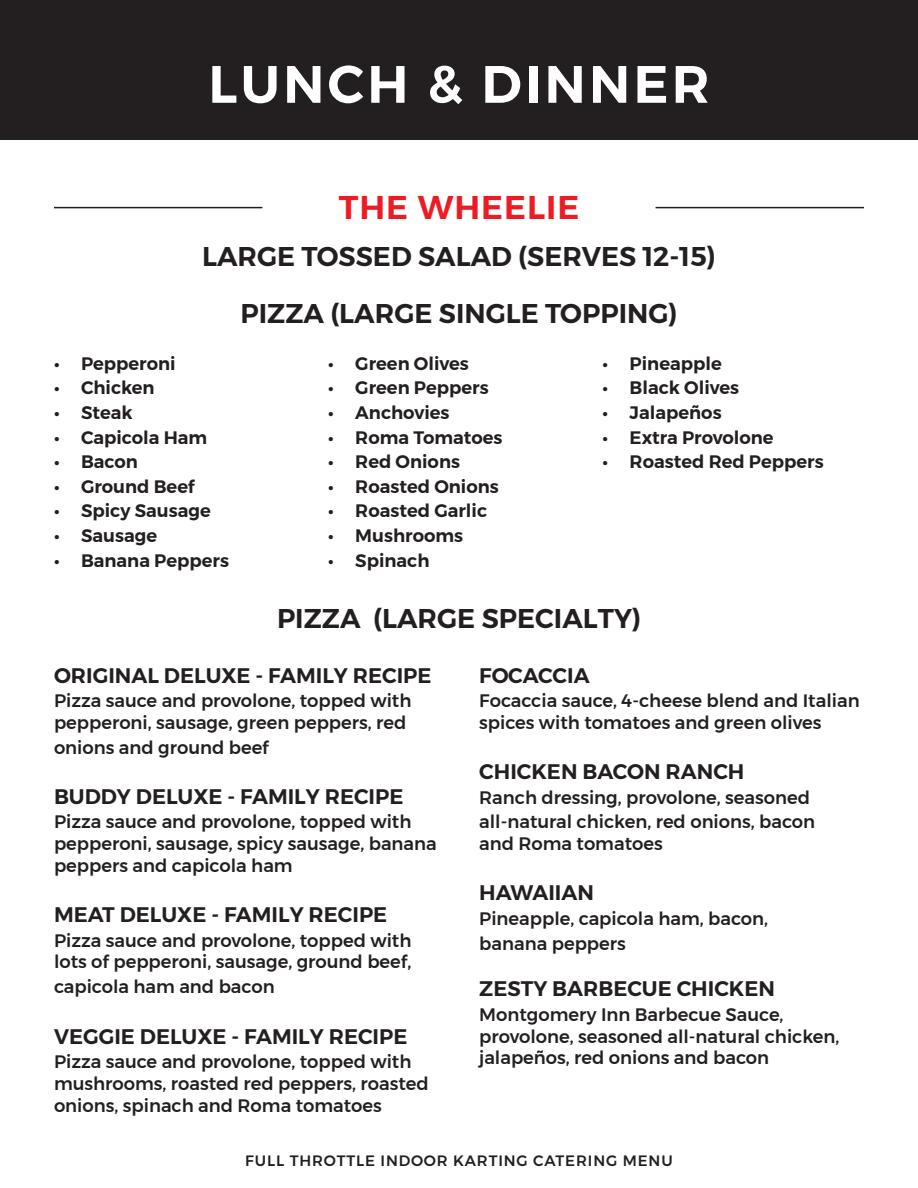
<style>
.page{position:relative;width:918px;height:1188px;background:#fff}
.page>*{position:absolute;margin:0;border:0;box-sizing:border-box;transform-origin:0 0}
.t1{font:600 52.5px "Montserrat";letter-spacing:.06em;color:#fff}
.t2{font:600 32.7px "Montserrat";letter-spacing:.03em;color:#ed1c24}
.t3{font:600 27px "Montserrat";color:#231f20}
.t4{font:600 21px "Montserrat";color:#231f20}
.t5{font:500 18px/21.6px "Montserrat";color:#231f20}
.t6{font:600 18px "Montserrat";color:#231f20}
.t7{font:500 15px "Montserrat";letter-spacing:.06em;color:#231f20}
</style>
<div class="page">
<div style="left:0;top:0;width:918px;height:140px;background:#231f20"></div>
<hr style="left:656px;top:207px;width:208px;height:1px;background:#231f20">
<hr style="left:54px;top:207px;width:208px;height:1px;background:#231f20">
<p class="t1" style="left:208px;top:43px;width:503px">LUNCH &amp; DINNER</p>
<p class="t2" style="left:339px;top:181px;width:242px">THE WHEELIE</p>
<p class="t3" style="left:202px;top:235px;width:515px">LARGE TOSSED SALAD (SERVES 12-15)</p>
<p class="t3" style="left:240px;top:292px;width:439px">PIZZA (LARGE SINGLE TOPPING)</p>
<p class="t6" style="left:54px;top:349px;width:123px">• Pepperoni</p>
<p class="t6" style="left:54px;top:374px;width:102px">• Chicken</p>
<p class="t6" style="left:54px;top:398px;width:80px">• Steak</p>
<p class="t6" style="left:54px;top:423px;width:155px">• Capicola Ham</p>
<p class="t6" style="left:54px;top:448px;width:85px">• Bacon</p>
<p class="t6" style="left:54px;top:472px;width:142px">• Ground Beef</p>
<p class="t6" style="left:54px;top:497px;width:158px">• Spicy Sausage</p>
<p class="t6" style="left:54px;top:521px;width:105px">• Sausage</p>
<p class="t6" style="left:54px;top:546px;width:177px">• Banana Peppers</p>
<p class="t6" style="left:328px;top:349px;width:142px">• Green Olives</p>
<p class="t6" style="left:328px;top:374px;width:162px">• Green Peppers</p>
<p class="t6" style="left:328px;top:398px;width:123px">• Anchovies</p>
<p class="t6" style="left:328px;top:423px;width:176px">• Roma Tomatoes</p>
<p class="t6" style="left:328px;top:448px;width:133px">• Red Onions</p>
<p class="t6" style="left:328px;top:472px;width:172px">• Roasted Onions</p>
<p class="t6" style="left:328px;top:497px;width:160px">• Roasted Garlic</p>
<p class="t6" style="left:328px;top:521px;width:136px">• Mushrooms</p>
<p class="t6" style="left:328px;top:546px;width:103px">• Spinach</p>
<p class="t6" style="left:603px;top:349px;width:121px">• Pineapple</p>
<p class="t6" style="left:603px;top:374px;width:138px">• Black Olives</p>
<p class="t6" style="left:603px;top:398px;width:121px">• Jalapeños</p>
<p class="t6" style="left:603px;top:423px;width:173px">• Extra Provolone</p>
<p class="t6" style="left:603px;top:448px;width:223px">• Roasted Red Peppers</p>
<p class="t3" style="left:277px;top:597px;width:365px">PIZZA (LARGE SPECIALTY)</p>
<p class="t4" style="left:54px;top:659px;width:379px">ORIGINAL DELUXE - FAMILY RECIPE</p>
<p class="t5" style="left:54px;top:690px;width:359px">Pizza sauce and provolone, topped with pepperoni, sausage, green peppers, red</p>
<p class="t5" style="left:54px;top:737px;width:216px">onions and ground beef</p>
<p class="t4" style="left:54px;top:780px;width:351px">BUDDY DELUXE - FAMILY RECIPE</p>
<p class="t5" style="left:54px;top:811px;width:384px">Pizza sauce and provolone, topped with pepperoni, sausage, spicy sausage, banana peppers and capicola ham</p>
<p class="t4" style="left:54px;top:898px;width:335px">MEAT DELUXE - FAMILY RECIPE</p>
<p class="t5" style="left:54px;top:929px;width:359px">Pizza sauce and provolone, topped with lots of pepperoni, sausage, ground beef,</p>
<p class="t5" style="left:54px;top:976px;width:222px">capicola ham and bacon</p>
<p class="t4" style="left:54px;top:1020px;width:355px">VEGGIE DELUXE - FAMILY RECIPE</p>
<p class="t5" style="left:54px;top:1051px;width:376px">Pizza sauce and provolone, topped with mushrooms, roasted red peppers, roasted onions, spinach and Roma tomatoes</p>
<p class="t4" style="left:479px;top:659px;width:112px">FOCACCIA</p>
<p class="t5" style="left:479px;top:690px;width:382px">Focaccia sauce, 4-cheese blend and Italian spices with tomatoes and green olives</p>
<p class="t4" style="left:479px;top:755px;width:267px">CHICKEN BACON RANCH</p>
<p class="t5" style="left:479px;top:787px;width:332px">Ranch dressing, provolone, seasoned</p>
<p class="t5" style="left:479px;top:811px;width:337px">all-natural chicken, red onions, bacon</p>
<p class="t5" style="left:479px;top:833px;width:185px">and Roma tomatoes</p>
<p class="t4" style="left:479px;top:876px;width:116px">HAWAIIAN</p>
<p class="t5" style="left:479px;top:908px;width:290px">Pineapple, capicola ham, bacon,</p>
<p class="t5" style="left:479px;top:932px;width:148px">banana peppers</p>
<p class="t4" style="left:479px;top:972px;width:297px">ZESTY BARBECUE CHICKEN</p>
<p class="t5" style="left:479px;top:1004px;width:362px">Montgomery Inn Barbecue Sauce, provolone, seasoned all-natural chicken, jalapeños, red onions and bacon</p>
<p class="t7" style="left:245px;top:1149px;width:429px">FULL THROTTLE INDOOR KARTING CATERING MENU</p>
</div>
